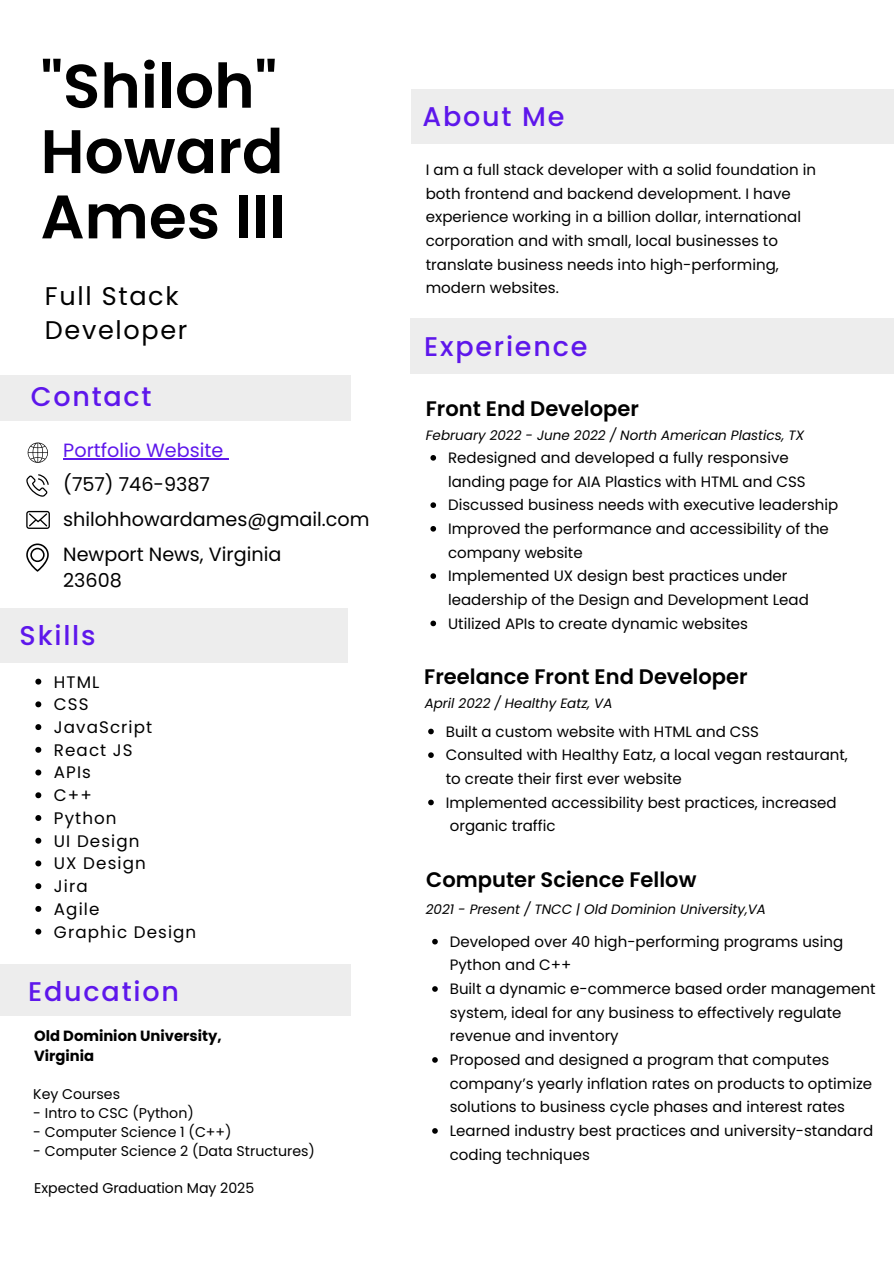
<style>
.page{position:relative;width:894px;height:1264px;background:#fff}
.page>*{position:absolute;margin:0;border:0;box-sizing:border-box;transform-origin:0 0}
.t1{font:600 61.35px/65.2px "Poppins";color:#000}
.t2{font:500 27px "Poppins";letter-spacing:.065em;color:#5e17eb}
.t3{font:25.5px/35px "Poppins";letter-spacing:.065em;color:#000}
.t4{font:600 21px "Poppins";color:#000}
.t5{font:19.2px/34.7px "Poppins";color:#000}
.t6{font:19.2px "Poppins";color:#5e17eb}
.t7{font:16.65px/22.6px "Poppins";letter-spacing:.065em;color:#000}
.t8{font:15px/23.7px "Poppins";color:#000}
.t9{font:700 14.7px/20.2px "Poppins";color:#000}
.t10{font:14.1px "Poppins";color:#000}
.t11{font:italic 13.5px "Poppins";color:#000}
</style>
<div class="page">
<div style="left:410px;top:89px;width:483px;height:54px;background:#ededed"></div>
<div style="left:410px;top:318px;width:483px;height:55px;background:#ededed"></div>
<div style="left:0;top:608px;width:347px;height:54px;background:#ededed"></div>
<svg style="left:35px;top:678px;width:6px;height:6px"></svg>
<svg style="left:35px;top:701px;width:6px;height:6px"></svg>
<svg style="left:35px;top:724px;width:6px;height:6px"></svg>
<svg style="left:35px;top:746px;width:6px;height:6px"></svg>
<svg style="left:35px;top:769px;width:6px;height:6px"></svg>
<svg style="left:35px;top:792px;width:6px;height:6px"></svg>
<svg style="left:35px;top:815px;width:6px;height:6px"></svg>
<svg style="left:35px;top:837px;width:6px;height:6px"></svg>
<svg style="left:35px;top:860px;width:6px;height:6px"></svg>
<svg style="left:35px;top:883px;width:6px;height:6px"></svg>
<svg style="left:35px;top:906px;width:6px;height:5px"></svg>
<svg style="left:35px;top:928px;width:6px;height:6px"></svg>
<div style="left:0;top:375px;width:350px;height:45px;background:#ededed"></div>
<svg style="left:26px;top:474px;width:23px;height:22px"></svg>
<svg style="left:26px;top:511px;width:24px;height:18px"></svg>
<svg style="left:26px;top:543px;width:23px;height:28px"></svg>
<div style="left:0;top:964px;width:350px;height:52px;background:#ededed"></div>
<svg style="left:28px;top:442px;width:20px;height:21px"></svg>
<svg style="left:430px;top:455px;width:6px;height:5px"></svg>
<svg style="left:430px;top:502px;width:6px;height:6px"></svg>
<svg style="left:430px;top:526px;width:6px;height:5px"></svg>
<svg style="left:430px;top:573px;width:6px;height:6px"></svg>
<svg style="left:430px;top:620px;width:6px;height:6px"></svg>
<svg style="left:432px;top:938px;width:5px;height:6px"></svg>
<svg style="left:432px;top:986px;width:5px;height:5px"></svg>
<svg style="left:432px;top:1057px;width:5px;height:5px"></svg>
<svg style="left:432px;top:1128px;width:5px;height:5px"></svg>
<svg style="left:428px;top:728px;width:5px;height:6px"></svg>
<svg style="left:428px;top:752px;width:5px;height:6px"></svg>
<svg style="left:428px;top:799px;width:5px;height:6px"></svg>
<hr style="left:63px;top:458px;width:160px;height:1px;background:#5e17eb">
<h1 class="t1" style="left:41px;top:54px;width:247px">"Shiloh"<br>Howard<br>Ames III</h1>
<h3 class="t3" style="left:45px;top:278px;width:144px">Full Stack<br>Developer</h3>
<h2 class="t2" style="left:31px;top:377px;width:122px">Contact</h2>
<p class="t6" style="left:63px;top:436px;width:161px">Portfolio Website</p>
<p class="t5" style="left:63px;top:467px;width:307px">(757) 746-9387 shilohhowardames@gmail.com<br>Newport News, Virginia</p>
<p class="t5" style="left:63px;top:562px;width:60px">23608</p>
<h2 class="t2" style="left:20px;top:616px;width:77px">Skills</h2>
<p class="t7" style="left:54px;top:670px;width:144px">HTML<br>CSS<br>JavaScript<br>React JS<br>APIs<br>C++<br>Python<br>UI Design<br>UX Design<br>Jira<br>Agile<br>Graphic Design</p>
<h2 class="t2" style="left:28px;top:972px;width:152px">Education</h2>
<p class="t9" style="left:34px;top:1025px;width:189px">Old Dominion University,<br>Virginia</p>
<p class="t10" style="left:33px;top:1083px;width:88px">Key Courses</p>
<p class="t10" style="left:33px;top:1103px;width:162px">- Intro to CSC (Python)</p>
<p class="t10" style="left:33px;top:1122px;width:200px">- Computer Science 1 (C++)</p>
<p class="t10" style="left:33px;top:1141px;width:283px">- Computer Science 2 (Data Structures)</p>
<p class="t10" style="left:34px;top:1177px;width:221px">Expected Graduation May 2025</p>
<h2 class="t2" style="left:422px;top:98px;width:143px">About Me</h2>
<p class="t8" style="left:425px;top:158px;width:391px">I am a full stack developer with a solid foundation in both frontend and backend development. I have experience working in a billion dollar, international corporation and with small, local businesses to translate business needs into high-performing, modern websites.</p>
<h2 class="t2" style="left:424px;top:327px;width:164px">Experience</h2>
<h3 class="t4" style="left:425px;top:393px;width:214px">Front End Developer</h3>
<p class="t8" style="left:448px;top:446px;width:391px">Redesigned and developed a fully responsive landing page for AIA Plastics with HTML and CSS Discussed business needs with executive leadership Improved the performance and accessibility of the company website<br>Implemented UX design best practices under leadership of the Design and Development Lead Utilized APIs to create dynamic websites</p>
<p class="t11" style="left:425px;top:426px;width:380px">February 2022 - June 2022 / North American Plastics, TX</p>
<h3 class="t4" style="left:424px;top:662px;width:324px">Freelance Front End Developer</h3>
<p class="t8" style="left:445px;top:719px;width:403px">Built a custom website with HTML and CSS<br>Consulted with Healthy Eatz, a local vegan restaurant, to create their first ever website<br>Implemented accessibility best practices, increased organic traffic</p>
<p class="t11" style="left:424px;top:693px;width:189px">April 2022 / Healthy Eatz, VA</p>
<h3 class="t4" style="left:426px;top:864px;width:271px">Computer Science Fellow</h3>
<p class="t11" style="left:425px;top:899px;width:341px">2021 - Present / TNCC | Old Dominion University,VA</p>
<p class="t8" style="left:449px;top:929px;width:427px">Developed over 40 high-performing programs using Python and C++<br>Built a dynamic e-commerce based order management system, ideal for any business to effectively regulate revenue and inventory<br>Proposed and designed a program that computes company’s yearly inflation rates on products to optimize solutions to business cycle phases and interest rates Learned industry best practices and university-standard coding techniques</p>
</div>
